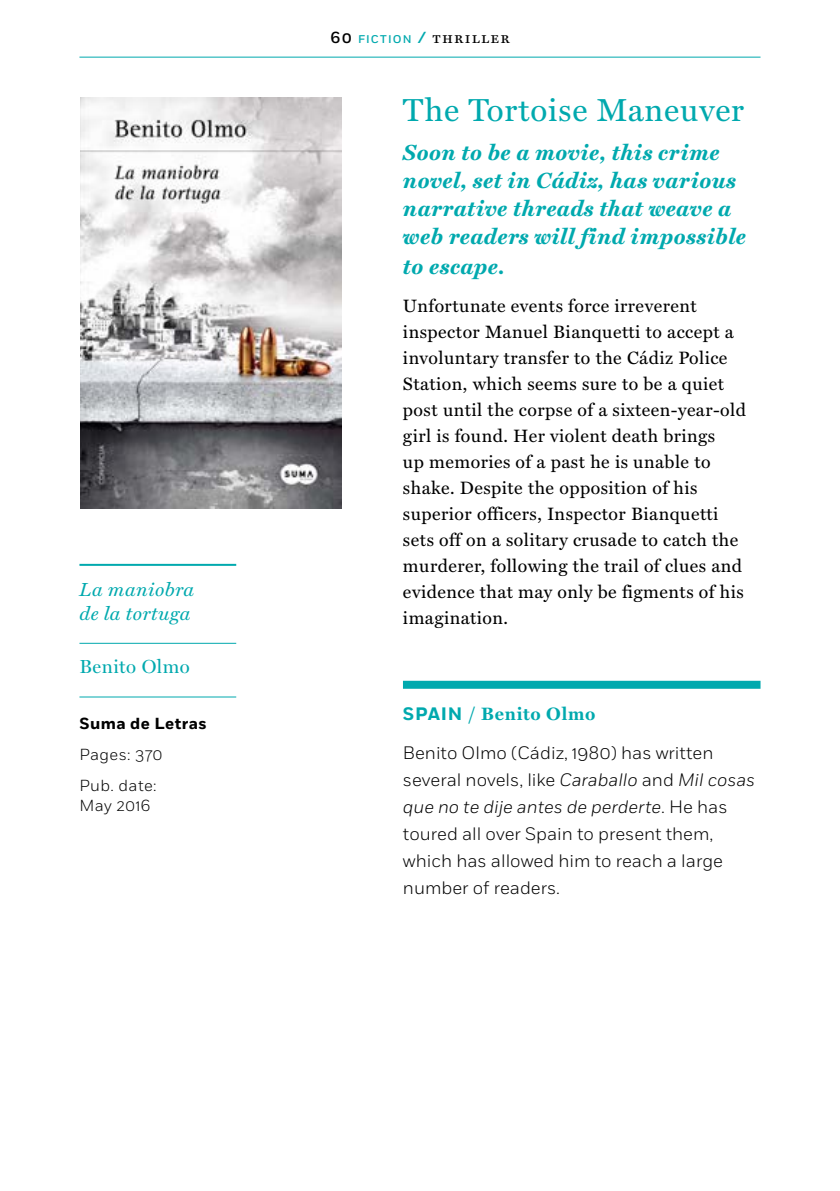
<style>
.page{position:relative;width:840px;height:1191px;background:#fff}
.page>*{position:absolute;margin:0;border:0;box-sizing:border-box;transform-origin:0 0}
.t1{font:32px "Miller Text Roman";letter-spacing:.025em;color:#00a9ae}
.t2{font:italic 700 22px/28px "Miller Text";letter-spacing:.025em;color:#00a9ae}
.t3{font:italic 19px/24px "Miller Text";letter-spacing:.025em;color:#00a9ae}
.t4{font:19px "Miller Display Roman";letter-spacing:.025em;color:#00a9ae}
.t5{font:18px/26px "Miller Text";letter-spacing:.025em;color:#000}
.t6{font:300 18px/27px "Fort";color:#000}
.t7{font:700 18px "Miller Text";letter-spacing:.04em;color:#00a9ae}
.t8{font:300 16px/31.4px "Fort";letter-spacing:.025em;color:#000}
.t9{font:16px "Miller Text SC";letter-spacing:.075em;color:#000}
.t10{font:700 16px "Fort";letter-spacing:.025em;color:#000}
.s1{font-family:"Fort";font-weight:500}
.s2{font-family:"Fort";font-weight:500;font-size:11.2px;color:#00a9ae}
.s3{font-family:"Fort";font-weight:500;color:#00a9ae}
.s4{font-family:"Fort"}
.s5{font-style:italic}
</style>
<div class="page">
<hr style="left:79px;top:57px;width:681px;height:1px;background:#00a9ae">
<hr style="left:79px;top:564px;width:157px;height:2px;background:#00a9ae">
<hr style="left:79px;top:643px;width:157px;height:1px;background:#00a9ae">
<hr style="left:79px;top:696px;width:157px;height:1px;background:#00a9ae">
<div style="left:403px;top:681px;width:357px;height:8px;background:#00a9ae"></div>
<img style="left:80px;top:98px;width:261px;height:411px">
<p class="t3" style="left:79px;top:577px;width:116px">La maniobra de la tortuga</p>
<p class="t4" style="left:79px;top:655px;width:112px">Benito Olmo</p>
<p class="t10" style="left:79px;top:713px;width:129px">Suma de Letras</p>
<p class="t8" style="left:79px;top:738px;width:85px">Pages: 370<br>Pub. date:</p>
<p class="t8" style="left:79px;top:790px;width:73px">May 2016</p>
<p class="t9" style="left:330px;top:28px;width:181px"><span class="s1">60</span> <span class="s2">FICTION</span> <span class="s3">/</span> thriller</p>
<h1 class="t1" style="left:403px;top:91px;width:342px">The Tortoise Maneuver</h1>
<p class="t2" style="left:403px;top:138px;width:344px">Soon to be a movie, this crime novel, set in Cádiz, has various narrative threads that weave a web readers will find impossible</p>
<p class="t2" style="left:403px;top:252px;width:103px">to escape.</p>
<p class="t5" style="left:403px;top:292px;width:344px">Unfortunate events force irreverent inspector Manuel Bianquetti to accept a involuntary transfer to the Cádiz Police Station, which seems sure to be a quiet post until the corpse of a sixteen-year-old girl is found. Her violent death brings<br>up memories of a past he is unable to shake. Despite the opposition of his superior officers, Inspector Bianquetti sets off on a solitary crusade to catch the murderer, following the trail of clues and evidence that may only be figments of his imagination.</p>
<p class="t7" style="left:403px;top:703px;width:194px"><span class="s4">SPAIN</span> / Benito Olmo</p>
<p class="t6" style="left:403px;top:739px;width:353px">Benito Olmo (Cádiz, 1980) has written several novels, like <span class="s5">Caraballo</span> and <span class="s5">Mil cosas que no te dije antes de perderte</span>. He has toured all over Spain to present them, which has allowed him to reach a large number of readers.</p>
</div>
